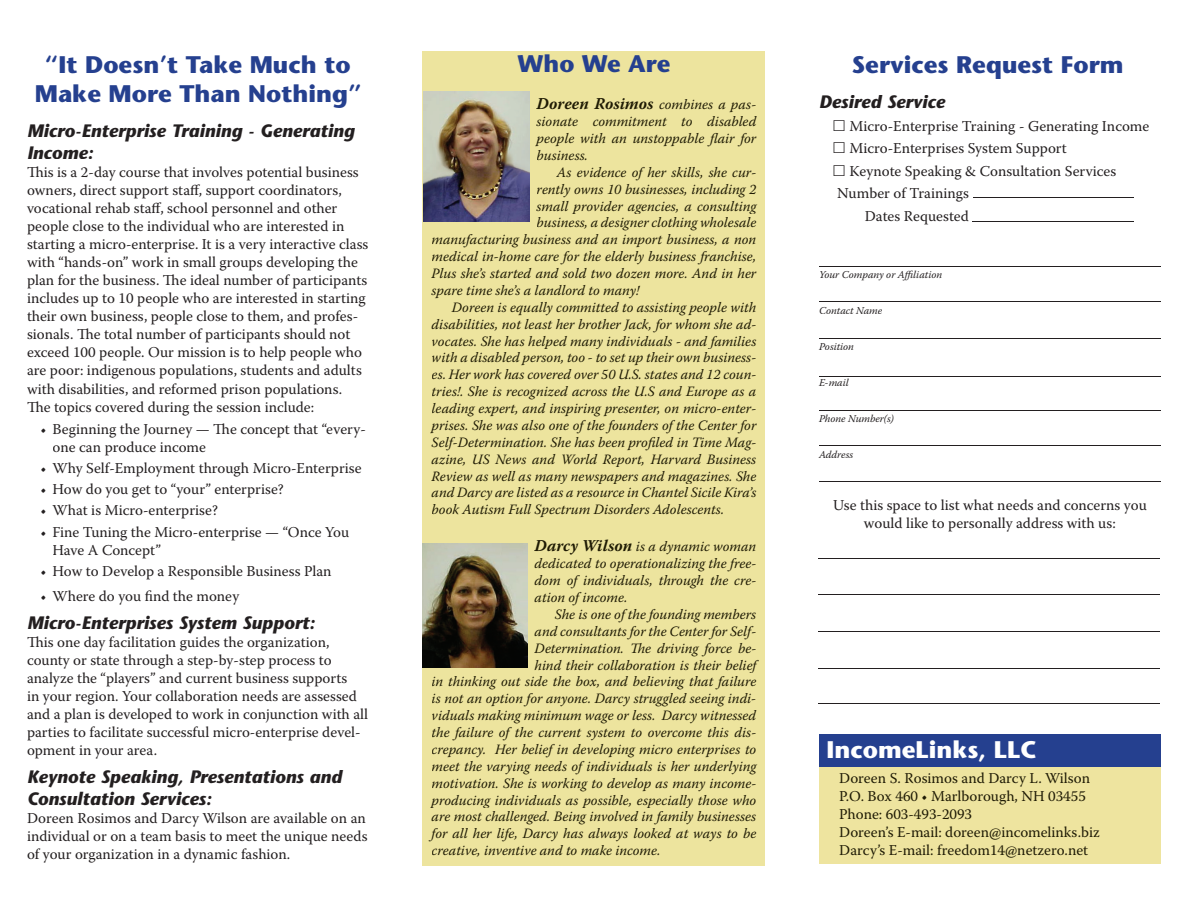
<style>
.page{position:relative;width:1188px;height:918px;background:#fff}
.page>*{position:absolute;margin:0;border:0;box-sizing:border-box;transform-origin:0 0}
.t1{font:700 24px/28.8px "Stone Sans";color:#25408f;text-align:center}
.t2{font:700 24px "Stone Sans";color:#fff}
.t3{font:italic 700 18px/21.6px "Stone Sans";color:#231f20}
.t4{font:italic 700 16.5px "Warnock Pro";color:#1f1b04}
.t5{font:15px/18px "Warnock Pro";color:#231f20}
.t6{font:15px/18px "Warnock Pro";color:#1f1b05}
.t7{font:italic 14.25px/16.8px "Warnock Pro";color:#1f1b04;text-align:justify}
.t8{font:italic 10.5px "Warnock Pro";color:#231f20}
.s1{font-weight:400;font-size:14.25px}
.s2{font-weight:700;font-size:16.5px}
</style>
<div class="page">
<div style="left:819px;top:736px;width:342px;height:128px;background:#eee49f"></div>
<div style="left:423px;top:52px;width:342px;height:814px;background:#ede49e"></div>
<img style="left:423px;top:92px;width:107px;height:129px">
<img style="left:423px;top:544px;width:105px;height:123px">
<hr style="left:973px;top:197px;width:161px;height:1px;background:#231f20">
<hr style="left:972px;top:221px;width:162px;height:1px;background:#231f20">
<hr style="left:819px;top:266px;width:342px;height:1px;background:#231f20">
<hr style="left:819px;top:301px;width:342px;height:1px;background:#231f20">
<hr style="left:819px;top:338px;width:342px;height:1px;background:#231f20">
<hr style="left:819px;top:376px;width:342px;height:1px;background:#231f20">
<hr style="left:819px;top:410px;width:342px;height:1px;background:#231f20">
<hr style="left:819px;top:446px;width:342px;height:1px;background:#231f20">
<hr style="left:819px;top:482px;width:342px;height:1px;background:#231f20">
<hr style="left:818px;top:558px;width:342px;height:1px;background:#231f20">
<hr style="left:818px;top:594px;width:342px;height:1px;background:#231f20">
<hr style="left:818px;top:631px;width:342px;height:1px;background:#231f20">
<hr style="left:818px;top:668px;width:342px;height:1px;background:#231f20">
<hr style="left:818px;top:703px;width:342px;height:1px;background:#231f20">
<div style="left:819px;top:734px;width:341px;height:33px;background:#25408f"></div>
<h1 class="t1" style="left:35px;top:50px;width:328px">“It Doesn’t Take Much to<br>Make More Than Nothing”</h1>
<p class="t3" style="left:27px;top:120px;width:329px">Micro-Enterprise Training - Generating<br>Income:</p>
<p class="t5" style="left:27px;top:162px;width:343px">This is a 2-day course that involves potential business owners, direct support staff, support coordinators, vocational rehab staff, school personnel and other people close to the individual who are interested in starting a micro-enterprise. It is a very interactive class with “hands-on” work in small groups developing the plan for the business. The ideal number of participants includes up to 10 people who are interested in starting their own business, people close to them, and profes&shy;sionals. The total number of participants should not exceed 100 people. Our mission is to help people who are poor: indigenous populations, students and adults</p>
<p class="t5" style="left:27px;top:380px;width:317px">with disabilities, and reformed prison populations.<br>The topics covered during the session include:</p>
<p class="t5" style="left:52px;top:419px;width:315px;text-indent:-12px">• Beginning the Journey — The concept that “every&shy;one can produce income</p>
<p class="t5" style="left:40px;top:459px;width:323px">• Why Self-Employment through Micro-Enterprise</p>
<p class="t5" style="left:40px;top:480px;width:245px">• How do you get to “your” enterprise?</p>
<p class="t5" style="left:40px;top:501px;width:179px">• What is Micro-enterprise?</p>
<p class="t5" style="left:52px;top:522px;width:298px;text-indent:-12px">• Fine Tuning the Micro-enterprise — “Once You<br>Have A Concept”</p>
<p class="t5" style="left:40px;top:562px;width:293px">• How to Develop a Responsible Business Plan</p>
<p class="t5" style="left:40px;top:587px;width:200px">• Where do you find the money</p>
<p class="t3" style="left:27px;top:612px;width:290px">Micro-Enterprises System Support:</p>
<p class="t5" style="left:27px;top:633px;width:343px">This one day facilitation guides the organization, county or state through a step-by-step process to analyze the “players” and current business supports<br>in your region. Your collaboration needs are assessed and a plan is developed to work in conjunction with all parties to facilitate successful micro-enterprise devel&shy;opment in your area.</p>
<p class="t3" style="left:27px;top:766px;width:317px">Keynote Speaking, Presentations and<br>Consultation Services:</p>
<p class="t5" style="left:27px;top:809px;width:342px;text-align:justify">Doreen Rosimos and Darcy Wilson are available on an individual or on a team basis to meet the unique needs of your organization in a dynamic fashion.</p>
<h1 class="t1" style="left:518px;top:49px;width:154px">Who We Are</h1>
<p class="t4" style="left:537px;top:94px;width:221px">Doreen Rosimos <span class="s1">combines a pas-</span></p>
<p class="t7" style="left:537px;top:113px;width:221px">sionate commitment to disabled people with an unstoppable flair for business.</p>
<p class="t7" style="left:557px;top:163px;width:201px">As evidence of her skills, she cur-</p>
<p class="t7" style="left:537px;top:180px;width:221px">rently owns 10 businesses, including 2</p>
<p class="t7" style="left:537px;top:197px;width:221px">small provider agencies, a consulting</p>
<p class="t7" style="left:537px;top:214px;width:221px">business, a designer clothing wholesale</p>
<p class="t7" style="left:432px;top:231px;width:326px">manufacturing business and an import business, a non</p>
<p class="t7" style="left:432px;top:248px;width:326px">medical in-home care for the elderly business franchise,</p>
<p class="t7" style="left:432px;top:265px;width:326px">Plus she’s started and sold two dozen more. And in her</p>
<p class="t7" style="left:432px;top:282px;width:209px">spare time she’s a landlord to many!</p>
<p class="t7" style="left:452px;top:298px;width:306px">Doreen is equally committed to assisting people with</p>
<p class="t7" style="left:432px;top:315px;width:326px">disabilities, not least her brother Jack, for whom she ad-</p>
<p class="t7" style="left:432px;top:332px;width:326px">vocates. She has helped many individuals - and families</p>
<p class="t7" style="left:432px;top:349px;width:326px">with a disabled person, too - to set up their own business-</p>
<p class="t7" style="left:432px;top:366px;width:326px">es. Her work has covered over 50 U.S. states and 12 coun-</p>
<p class="t7" style="left:432px;top:383px;width:326px">tries!. She is recognized across the U.S and Europe as a</p>
<p class="t7" style="left:432px;top:400px;width:326px">leading expert, and inspiring presenter, on micro-enter-</p>
<p class="t7" style="left:432px;top:417px;width:326px">prises. She was also one of the founders of the Center for</p>
<p class="t7" style="left:432px;top:433px;width:326px">Self-Determination. She has been profiled in Time Mag-</p>
<p class="t7" style="left:432px;top:450px;width:326px">azine, US News and World Report, Harvard Business</p>
<p class="t7" style="left:432px;top:467px;width:326px">Review as well as many newspapers and magazines. She</p>
<p class="t7" style="left:432px;top:484px;width:326px">and Darcy are listed as a resource in Chantel Sicile Kira’s</p>
<p class="t7" style="left:432px;top:501px;width:294px">book Autism Full Spectrum Disorders Adolescents.</p>
<p class="t7" style="left:535px;top:538px;width:223px"><span class="s2">Darcy Wilson</span> is a dynamic woman dedicated to operationalizing the free&shy;dom of individuals, through the cre&shy;ation of income.</p>
<p class="t7" style="left:555px;top:606px;width:203px">She is one of the founding members</p>
<p class="t7" style="left:535px;top:622px;width:223px">and consultants for the Center for Self-</p>
<p class="t7" style="left:535px;top:639px;width:223px">Determination. The driving force be-</p>
<p class="t7" style="left:535px;top:656px;width:223px">hind their collaboration is their belief</p>
<p class="t7" style="left:432px;top:673px;width:326px">in thinking out side the box, and believing that failure</p>
<p class="t7" style="left:432px;top:690px;width:326px">is not an option for anyone. Darcy struggled seeing indi-</p>
<p class="t7" style="left:432px;top:707px;width:326px">viduals making minimum wage or less. Darcy witnessed</p>
<p class="t7" style="left:432px;top:724px;width:326px">the failure of the current system to overcome this dis-</p>
<p class="t7" style="left:432px;top:741px;width:326px">crepancy. Her belief in developing micro enterprises to</p>
<p class="t7" style="left:432px;top:757px;width:326px">meet the varying needs of individuals is her underlying</p>
<p class="t7" style="left:432px;top:774px;width:326px">motivation. She is working to develop as many income-</p>
<p class="t7" style="left:432px;top:791px;width:326px">producing individuals as possible, especially those who</p>
<p class="t7" style="left:432px;top:808px;width:326px">are most challenged. Being involved in family businesses</p>
<p class="t7" style="left:432px;top:825px;width:326px">for all her life, Darcy has always looked at ways to be</p>
<p class="t7" style="left:432px;top:842px;width:230px">creative, inventive and to make income.</p>
<h1 class="t1" style="left:852px;top:50px;width:273px">Services Request Form</h1>
<p class="t3" style="left:819px;top:91px;width:128px">Desired Service</p>
<p class="t5" style="left:849px;top:117px;width:301px">Micro-Enterprise Training - Generating Income</p>
<p class="t5" style="left:849px;top:139px;width:219px">Micro-Enterprises System Support</p>
<p class="t5" style="left:849px;top:162px;width:268px">Keynote Speaking &amp; Consultation Services</p>
<p class="t5" style="left:837px;top:184px;width:133px">Number of Trainings</p>
<p class="t5" style="left:865px;top:207px;width:106px">Dates Requested</p>
<p class="t8" style="left:819px;top:268px;width:125px">Your Company or Affiliation</p>
<p class="t8" style="left:819px;top:304px;width:65px">Contact Name</p>
<p class="t8" style="left:819px;top:340px;width:36px">Position</p>
<p class="t8" style="left:819px;top:376px;width:31px">E-mail</p>
<p class="t8" style="left:819px;top:412px;width:76px">Phone Number(s)</p>
<p class="t8" style="left:819px;top:448px;width:36px">Address</p>
<p class="t5" style="left:833px;top:496px;width:315px;text-align:center">Use this space to list what needs and concerns you would like to personally address with us:</p>
<h1 class="t2" style="left:827px;top:735px;width:211px">IncomeLinks, LLC</h1>
<p class="t6" style="left:839px;top:769px;width:262px">Doreen S. Rosimos and Darcy L. Wilson P.O. Box 460 • Marlborough, NH 03455<br>Phone: 603-493-2093<br>Doreen’s E-mail: doreen@incomelinks.biz Darcy’s E-mail: freedom14@netzero.net</p>
</div>
